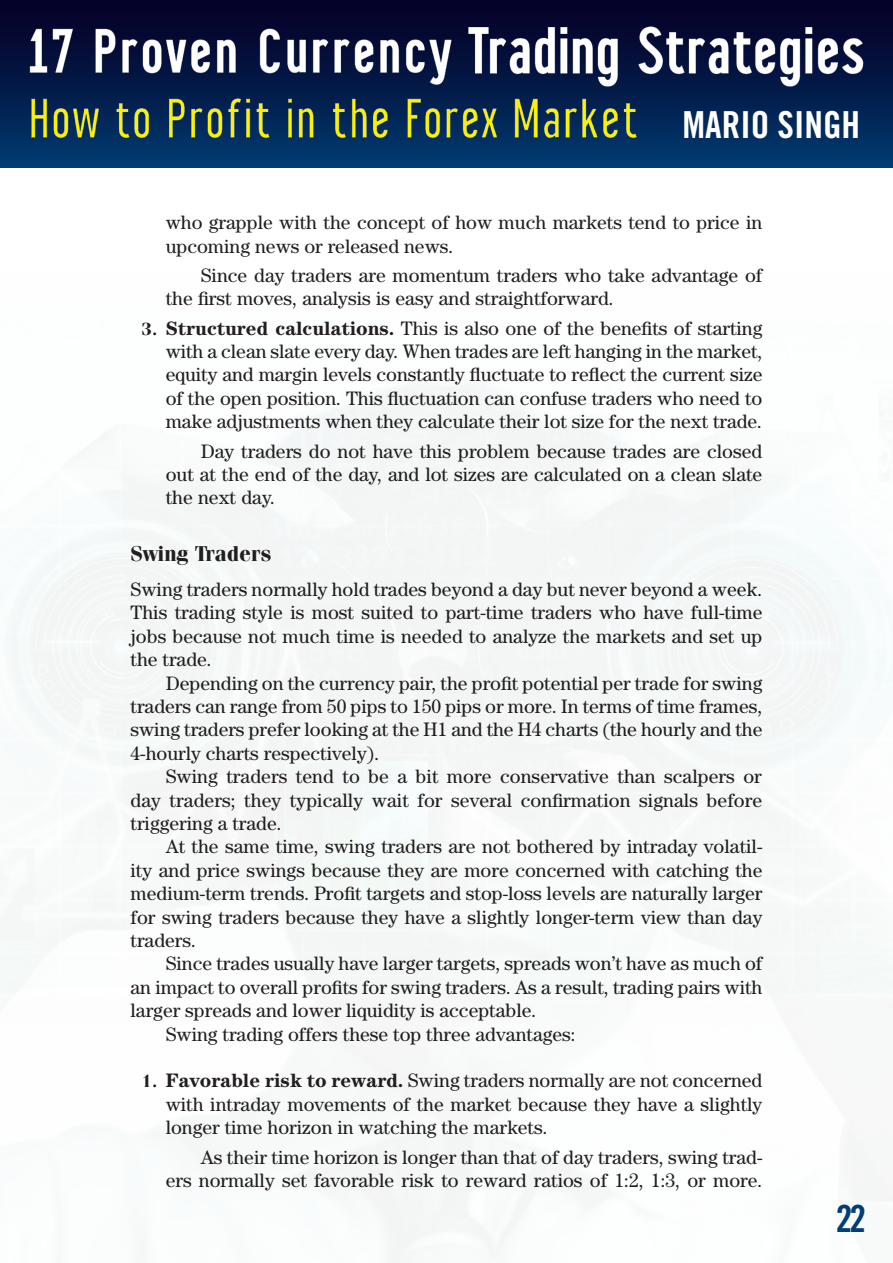
<style>
.page{position:relative;width:893px;height:1263px;background:#fff}
.page>*{position:absolute;margin:0;border:0;box-sizing:border-box;transform-origin:0 0}
.t1{font:37.5px "Trade Gothic LT Std Bd Cn 20";color:#013e75}
.t2{font:37.2px "Trade Gothic LT Std Bd Cn 20";color:#fff}
.t3{font:700 21.45px "Fenice Std";color:#231f20}
.t4{font:19.5px/23.4px "Century Std";color:#231f20;text-align:justify}
.s1{font-family:"Fenice Std";font-weight:700;font-size:17.55px}
.s2{font-weight:700}
</style>
<div class="page">
<div style="left:0;top:0;width:893px;height:168px;background:linear-gradient(to bottom,#050022,#00396f)"></div>
<img style="left:0;top:21px;width:462px;height:70px">
<img style="left:462px;top:21px;width:410px;height:78px">
<img style="left:22px;top:78px;width:624px;height:69px">
<h2 class="t2" style="left:682px;top:102px;width:179px">MARIO SINGH</h2>
<p class="t4" style="left:166px;top:211px;width:598px">who grapple with the concept of how much markets tend to price in upcoming news or released news.</p>
<p class="t4" style="left:166px;top:263px;width:598px;text-indent:35px">Since day traders are momentum traders who take advantage of the first moves, analysis is easy and straightforward.</p>
<p class="t4" style="left:166px;top:316px;width:598px;text-indent:-24px"><span class="s1">3.</span> <span class="s2">Structured calculations.</span> This is also one of the benefits of starting with a clean slate every day. When trades are left hanging in the market, equity and margin levels constantly fluctuate to reflect the current size of the open position. This fluctuation can confuse traders who need to make adjustments when they calculate their lot size for the next trade.</p>
<p class="t4" style="left:166px;top:439px;width:598px;text-indent:35px">Day traders do not have this problem because trades are closed out at the end of the day, and lot sizes are calculated on a clean slate the next day.</p>
<p class="t3" style="left:131px;top:540px;width:142px">Swing Traders</p>
<p class="t4" style="left:131px;top:577px;width:633px">Swing traders normally hold trades beyond a day but never beyond a week.<br>This trading style is most suited to part-time traders who have full-time jobs because not much time is needed to analyze the markets and set up the trade.</p>
<p class="t4" style="left:131px;top:671px;width:633px;text-indent:35px">Depending on the currency pair, the profit potential per trade for swing traders can range from 50 pips to 150 pips or more. In terms of time frames, swing traders prefer looking at the H1 and the H4 charts (the hourly and the 4-hourly charts respectively).</p>
<p class="t4" style="left:131px;top:764px;width:633px;text-indent:35px">Swing traders tend to be a bit more conservative than scalpers or day traders; they typically wait for several confirmation signals before triggering a trade.</p>
<p class="t4" style="left:131px;top:835px;width:633px;text-indent:35px">At the same time, swing traders are not bothered by intraday volatil&shy;ity and price swings because they are more concerned with catching the medium-term trends. Profit targets and stop-loss levels are naturally larger for swing traders because they have a slightly longer-term view than day traders.</p>
<p class="t4" style="left:166px;top:952px;width:598px">Since trades usually have larger targets, spreads won ’t have as much of</p>
<p class="t4" style="left:131px;top:975px;width:633px">an impact to overall profits for swing traders. As a result, trading pairs with</p>
<p class="t4" style="left:131px;top:998px;width:407px">larger spreads and lower liquidity is acceptable.</p>
<p class="t4" style="left:166px;top:1022px;width:412px">Swing trading offers these top three advantages:</p>
<p class="t4" style="left:166px;top:1069px;width:598px;text-indent:-24px"><span class="s1">1.</span> <span class="s2">Favorable risk to reward.</span> Swing traders normally are not concerned with intraday movements of the market because they have a slightly longer time horizon in watching the markets.</p>
<p class="t4" style="left:166px;top:1145px;width:598px;text-align:right">As their time horizon is longer than that of day traders, swing trad-<br>ers normally set favorable risk to reward ratios of 1:2, 1:3, or more.</p>
<h1 class="t1" style="left:836px;top:1195px;width:32px">22</h1>
</div>
